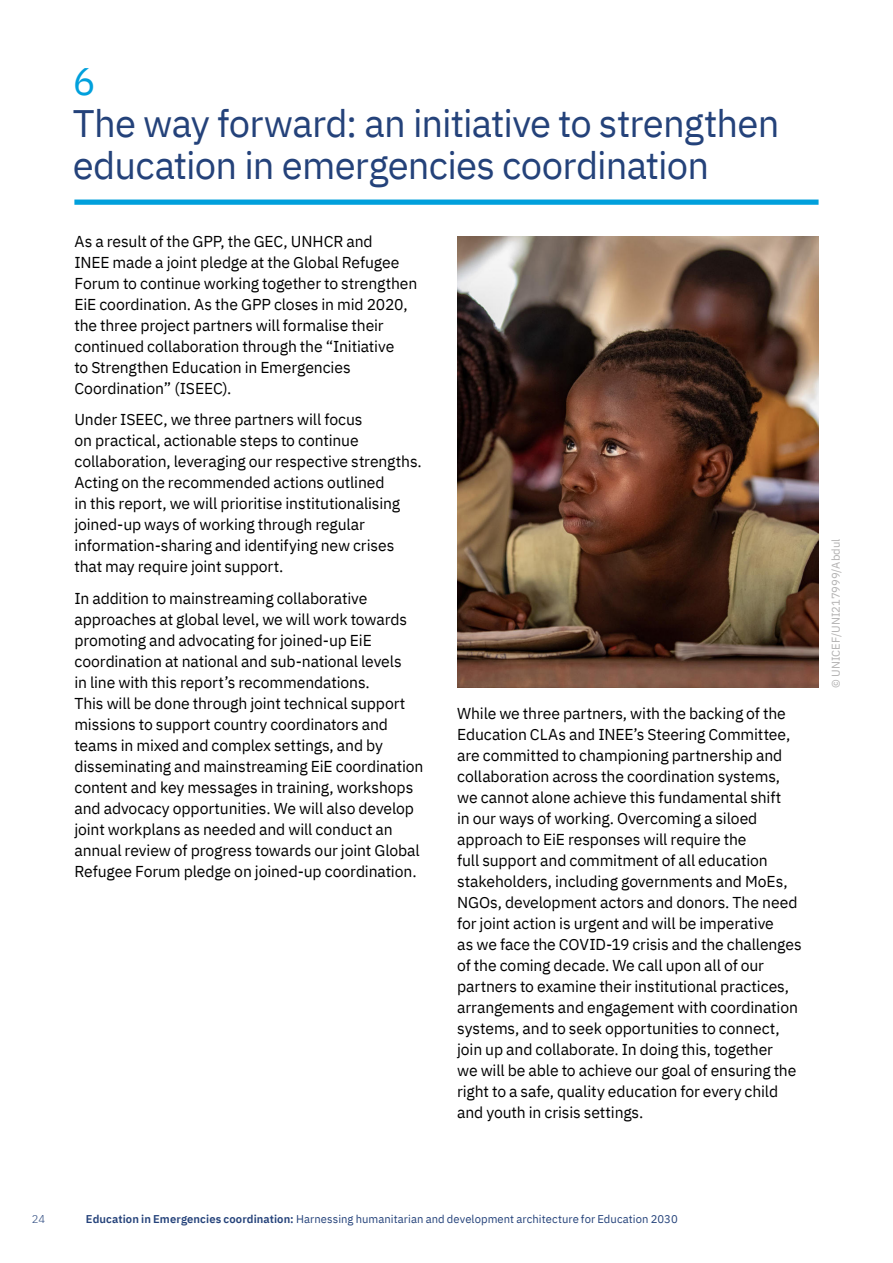
<style>
.page{position:relative;width:893px;height:1263px;background:#fff}
.page>*{position:absolute;margin:0;border:0;box-sizing:border-box;transform-origin:0 0}
.t1{font:38.25px/42px "IBM Plex Sans";letter-spacing:-.02em;color:#24427a}
.t2{font:38.25px "IBM Plex Sans";color:#00a0dc}
.t3{font:15.75px/21px "IBM Plex Sans";letter-spacing:-.01em;color:#000}
.t4{font:11.25px "IBM Plex Sans";letter-spacing:.005em;color:#24427a}
.t5{font:11.25px "IBM Plex Sans";letter-spacing:.005em;color:#b3b2b2}
.t6{font:300 11.25px "IBM Plex Sans";color:#24427a}
.s1{font-weight:600}
</style>
<div class="page">
<div style="left:74px;top:200px;width:745px;height:5px;background:#00a0dc"></div>
<img style="left:457px;top:236px;width:362px;height:452px">
<h1 class="t2" style="left:73px;top:52px;width:24px">6</h1>
<h1 class="t1" style="left:73px;top:99px;width:708px">The way forward: an initiative to strengthen education in emergencies coordination</h1>
<p class="t3" style="left:74px;top:229px;width:345px">As a result of the GPP, the GEC, UNHCR and<br>INEE made a joint pledge at the Global Refugee Forum to continue working together to strengthen EiE coordination. As the GPP closes in mid 2020, the three project partners will formalise their continued collaboration through the “Initiative<br>to Strengthen Education in Emergencies Coordination” (ISEEC).</p>
<p class="t3" style="left:74px;top:408px;width:349px">Under ISEEC, we three partners will focus<br>on practical, actionable steps to continue collaboration, leveraging our respective strengths.<br>Acting on the recommended actions outlined<br>in this report, we will prioritise institutionalising joined-up ways of working through regular information-sharing and identifying new crises that may require joint support.</p>
<p class="t3" style="left:74px;top:586px;width:351px">In addition to mainstreaming collaborative approaches at global level, we will work towards promoting and advocating for joined-up EiE coordination at national and sub-national levels<br>in line with this report’s recommendations.<br>This will be done through joint technical support missions to support country coordinators and teams in mixed and complex settings, and by disseminating and mainstreaming EiE coordination content and key messages in training, workshops and advocacy opportunities. We will also develop joint workplans as needed and will conduct an annual review of progress towards our joint Global Refugee Forum pledge on joined-up coordination.</p>
<p class="t3" style="left:457px;top:702px;width:346px">While we three partners, with the backing of the Education CLAs and INEE’s Steering Committee, are committed to championing partnership and collaboration across the coordination systems, we cannot alone achieve this fundamental shift<br>in our ways of working. Overcoming a siloed approach to EiE responses will require the<br>full support and commitment of all education stakeholders, including governments and MoEs, NGOs, development actors and donors. The need for joint action is urgent and will be imperative<br>as we face the COVID-19 crisis and the challenges of the coming decade. We call upon all of our partners to examine their institutional practices, arrangements and engagement with coordination systems, and to seek opportunities to connect, join up and collaborate. In doing this, together<br>we will be able to achieve our goal of ensuring the right to a safe, quality education for every child and youth in crisis settings.</p>
<p class="t5" style="left:827px;top:688px;width:151px;rotate:-90deg">© UNICEF/UNI217999/Abdul</p>
<p class="t6" style="left:32px;top:1211px;width:15px">24</p>
<p class="t4" style="left:86px;top:1211px;width:593px"><span class="s1">Education in Emergencies coordination:</span> Harnessing humanitarian and development architecture for Education 2030</p>
</div>
